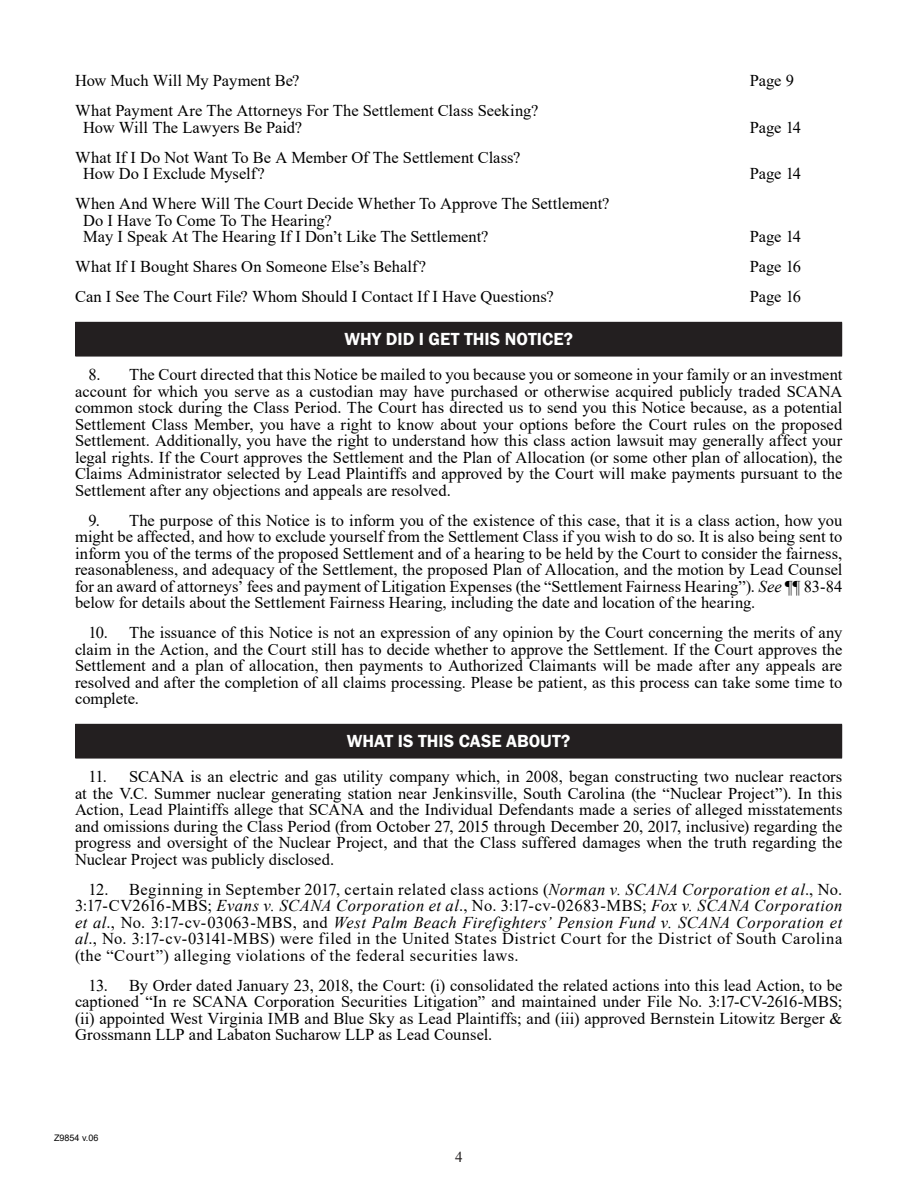
<style>
.page{position:relative;width:918px;height:1188px;background:#fff}
.page>*{position:absolute;margin:0;border:0;box-sizing:border-box;transform-origin:0 0}
.t1{font:600 18px "Franklin Gothic";color:#fff}
.Body_Copy{font:16.5px/16.5px "Times New Roman";color:#000;text-align:justify}
.t2{font:15px "Times New Roman";color:#231f20}
.t3{font:9px "Arial";color:#000}
.s1{font-style:italic}
</style>
<div class="page">
<div style="left:76px;top:322px;width:766px;height:34px;background:#231f20"></div>
<hr style="left:75px;top:322px;width:767px;height:1px;background:#231f20">
<hr style="left:75px;top:323px;width:1px;height:33px;background:#231f20">
<hr style="left:75px;top:356px;width:767px;height:1px;background:#231f20">
<div style="left:76px;top:724px;width:766px;height:34px;background:#231f20"></div>
<hr style="left:75px;top:724px;width:767px;height:1px;background:#231f20">
<hr style="left:75px;top:725px;width:1px;height:33px;background:#231f20">
<hr style="left:75px;top:758px;width:767px;height:1px;background:#231f20">
<p class="Body_Copy" style="left:75px;top:72px;width:226px">How Much Will My Payment Be?</p>
<p class="Body_Copy" style="left:750px;top:72px;width:46px">Page 9</p>
<p class="Body_Copy" style="left:75px;top:102px;width:465px">What Payment Are The Attorneys For The Settlement Class Seeking?</p>
<p class="Body_Copy" style="left:83px;top:119px;width:220px">How Will The Lawyers Be Paid?</p>
<p class="Body_Copy" style="left:750px;top:119px;width:53px">Page 14</p>
<p class="Body_Copy" style="left:75px;top:149px;width:447px">What If I Do Not Want To Be A Member Of The Settlement Class?</p>
<p class="Body_Copy" style="left:83px;top:165px;width:183px">How Do I Exclude Myself?</p>
<p class="Body_Copy" style="left:750px;top:165px;width:53px">Page 14</p>
<p class="Body_Copy" style="left:75px;top:195px;width:536px">When And Where Will The Court Decide Whether To Approve The Settlement?</p>
<p class="Body_Copy" style="left:83px;top:212px;width:250px">Do I Have To Come To The Hearing?</p>
<p class="Body_Copy" style="left:83px;top:228px;width:407px">May I Speak At The Hearing If I Don’t Like The Settlement?</p>
<p class="Body_Copy" style="left:750px;top:228px;width:53px">Page 14</p>
<p class="Body_Copy" style="left:75px;top:258px;width:353px">What If I Bought Shares On Someone Else’s Behalf?</p>
<p class="Body_Copy" style="left:750px;top:258px;width:53px">Page 16</p>
<p class="Body_Copy" style="left:75px;top:288px;width:480px">Can I See The Court File? Whom Should I Contact If I Have Questions?</p>
<p class="Body_Copy" style="left:750px;top:288px;width:53px">Page 16</p>
<h1 class="t1" style="left:344px;top:328px;width:230px">WHY DID I GET THIS NOTICE?</h1>
<p class="Body_Copy" style="left:75px;top:366px;width:769px;text-indent:14px">8. The Court directed that this Notice be mailed to you because you or someone in your family or an investment account for which you serve as a custodian may have purchased or otherwise acquired publicly traded SCANA common stock during the Class Period. The Court has directed us to send you this Notice because, as a potential Settlement Class Member, you have a right to know about your options before the Court rules on the proposed Settlement. Additionally, you have the right to understand how this class action lawsuit may generally affect your legal rights. If the Court approves the Settlement and the Plan of Allocation (or some other plan of allocation), the Claims Administrator selected by Lead Plaintiffs and approved by the Court will make payments pursuant to the Settlement after any objections and appeals are resolved.</p>
<p class="Body_Copy" style="left:75px;top:512px;width:769px;text-indent:14px">9. The purpose of this Notice is to inform you of the existence of this case, that it is a class action, how you might be affected, and how to exclude yourself from the Settlement Class if you wish to do so. It is also being sent to inform you of the terms of the proposed Settlement and of a hearing to be held by the Court to consider the fairness, reasonableness, and adequacy of the Settlement, the proposed Plan of Allocation, and the motion by Lead Counsel for an award of attorneys’ fees and payment of Litigation Expenses (the “Settlement Fairness Hearing”). <span class="s1">See</span> ¶¶ 83-84 below for details about the Settlement Fairness Hearing, including the date and location of the hearing.</p>
<p class="Body_Copy" style="left:75px;top:624px;width:769px;text-indent:14px">10. The issuance of this Notice is not an expression of any opinion by the Court concerning the merits of any claim in the Action, and the Court still has to decide whether to approve the Settlement. If the Court approves the Settlement and a plan of allocation, then payments to Authorized Claimants will be made after any appeals are resolved and after the completion of all claims processing. Please be patient, as this process can take some time to complete.</p>
<h1 class="t1" style="left:347px;top:730px;width:225px">WHAT IS THIS CASE ABOUT?</h1>
<p class="Body_Copy" style="left:75px;top:768px;width:769px;text-indent:14px">11. SCANA is an electric and gas utility company which, in 2008, began constructing two nuclear reactors at the V.C. Summer nuclear generating station near Jenkinsville, South Carolina (the “Nuclear Project”). In this Action, Lead Plaintiffs allege that SCANA and the Individual Defendants made a series of alleged misstatements and omissions during the Class Period (from October 27, 2015 through December 20, 2017, inclusive) regarding the progress and oversight of the Nuclear Project, and that the Class suffered damages when the truth regarding the Nuclear Project was publicly disclosed.</p>
<p class="Body_Copy" style="left:75px;top:881px;width:769px;text-indent:14px">12. Beginning in September 2017, certain related class actions (<span class="s1">Norman v. SCANA Corporation et al</span>., No.<br>3:17-CV2616-MBS; <span class="s1">Evans v. SCANA Corporation et al</span>., No. 3:17-cv-02683-MBS; <span class="s1">Fox v. SCANA Corporation et al</span>., No. 3:17-cv-03063-MBS, and <span class="s1">West Palm Beach Firefighters’ Pension Fund v. SCANA Corporation et al</span>., No. 3:17-cv-03141-MBS) were filed in the United States District Court for the District of South Carolina (the “Court”) alleging violations of the federal securities laws.</p>
<p class="Body_Copy" style="left:75px;top:977px;width:769px;text-indent:14px">13. By Order dated January 23, 2018, the Court: (i) consolidated the related actions into this lead Action, to be captioned “In re SCANA Corporation Securities Litigation” and maintained under File No. 3:17-CV-2616-MBS; (ii) appointed West Virginia IMB and Blue Sky as Lead Plaintiffs; and (iii) approved Bernstein Litowitz Berger &amp; Grossmann LLP and Labaton Sucharow LLP as Lead Counsel.</p>
<p class="t3" style="left:54px;top:1131px;width:46px">Z9854 v.06</p>
<p class="t2" style="left:455px;top:1146px;width:9px">4</p>
</div>
